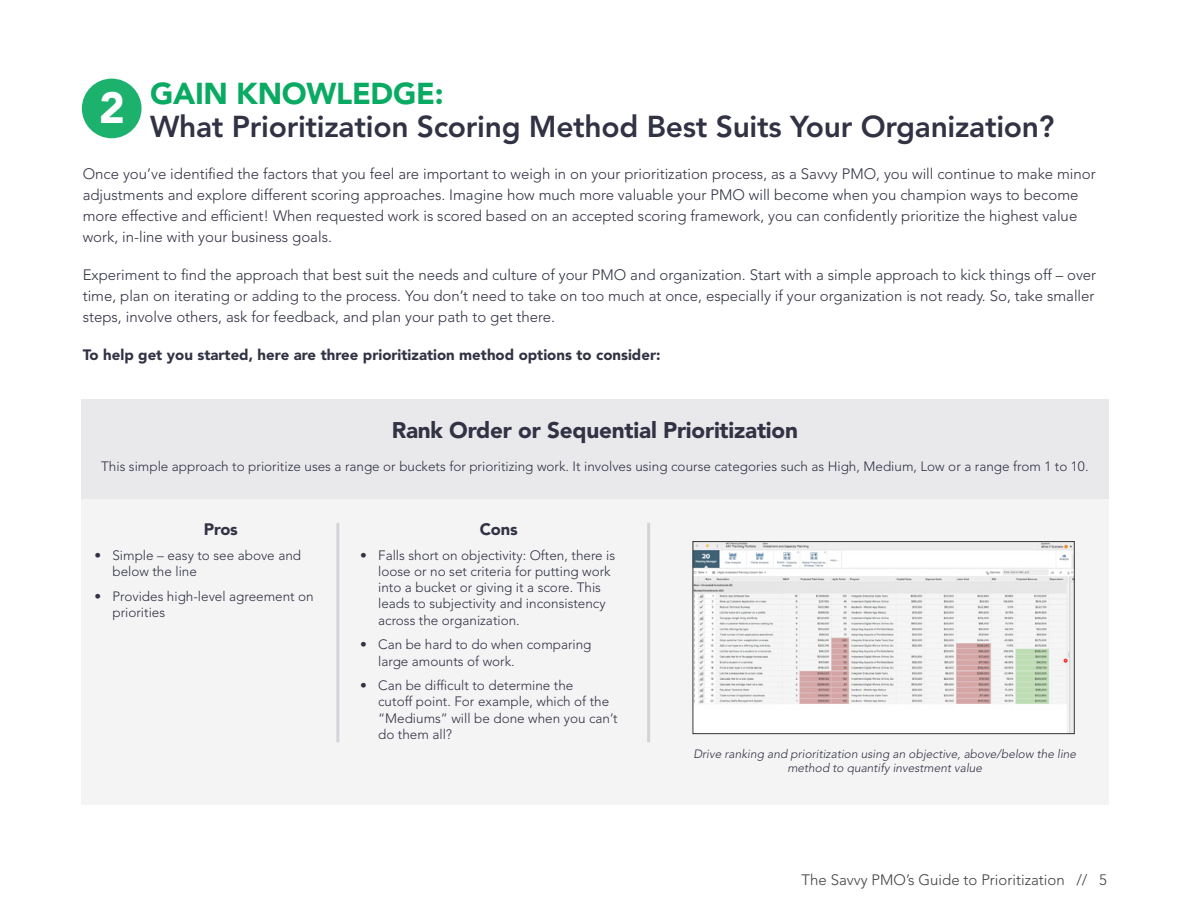
<style>
.page{position:relative;width:1188px;height:918px;background:#fff}
.page>*{position:absolute;margin:0;border:0;box-sizing:border-box;transform-origin:0 0}
.t1{font:900 43.5px "Avenir LT Std";color:#fff}
.t2{font:800 30px "Avenir LT Std";letter-spacing:-.01em;color:#313244}
.t3{font:900 30px "Avenir LT Std";letter-spacing:-.01em;color:#09aa61}
.t4{font:900 22.5px "Avenir LT Std";letter-spacing:-.01em;color:#313244}
.t5{font:900 16.5px "Avenir LT Std";letter-spacing:-.01em;color:#313244}
.t6{font:300 15px/21px "Avenir LT Std";color:#313244}
.t7{font:900 15px "Avenir LT Std";color:#313244}
.t8{font:300 15px "Avenir LT Std";color:#414042}
.t9{font:300 13.5px/16.2px "Avenir LT Std";color:#313244}
.t10{font:italic 300 12px/14.4px "Avenir LT Std";color:#313244;text-align:center}
</style>
<div class="page">
<div style="left:81px;top:495px;width:1027px;height:309px;background:#f4f4f5"></div>
<div style="left:81px;top:399px;width:1027px;height:99px;background:#e9e9ec"></div>
<img style="left:695px;top:543px;width:377px;height:189px">
<div style="left:693px;top:541px;width:381px;height:193px;border:1px solid #343433"></div>
<hr style="left:336px;top:523px;width:3px;height:219px;background:#d3d3d8">
<hr style="left:647px;top:523px;width:3px;height:219px;background:#d3d3d8">
<div style="left:82px;top:79px;width:60px;height:59px;background:#1db16e;border-radius:50%"></div>
<h2 class="t3" style="left:150px;top:75px;width:295px">GAIN KNOWLEDGE:</h2>
<h2 class="t2" style="left:150px;top:109px;width:906px">What Prioritization Scoring Method Best Suits Your Organization?</h2>
<p class="t6" style="left:83px;top:163px;width:1015px">Once you’ve identified the factors that you feel are important to weigh in on your prioritization process, as a Savvy PMO, you will continue to make minor adjustments and explore different scoring approaches. Imagine how much more valuable your PMO will become when you champion ways to become more effective and efficient! When requested work is scored based on an accepted scoring framework, you can confidently prioritize the highest value work, in-line with your business goals.</p>
<p class="t6" style="left:83px;top:264px;width:1015px;text-align:justify">Experiment to find the approach that best suit the needs and culture of your PMO and organization. Start with a simple approach to kick things off – over time, plan on iterating or adding to the process. You don’t need to take on too much at once, especially if your organization is not ready. So, take smaller steps, involve others, ask for feedback, and plan your path to get there.</p>
<p class="t7" style="left:83px;top:346px;width:579px">To help get you started, here are three prioritization method options to consider:</p>
<h1 class="t1" style="left:99px;top:82px;width:27px">2</h1>
<h3 class="t4" style="left:392px;top:416px;width:408px">Rank Order or Sequential Prioritization</h3>
<p class="t9" style="left:101px;top:458px;width:989px">This simple approach to prioritize uses a range or buckets for prioritizing work. It involves using course categories such as High, Medium, Low or a range from 1 to 10.</p>
<p class="t5" style="left:204px;top:519px;width:36px">Pros</p>
<p class="t9" style="left:112px;top:547px;width:190px;text-indent:-18px">• Simple – easy to see above and below the line</p>
<p class="t9" style="left:112px;top:588px;width:203px;text-indent:-18px">• Provides high-level agreement on priorities</p>
<p class="t5" style="left:480px;top:519px;width:39px">Cons</p>
<p class="t9" style="left:378px;top:547px;width:239px;text-indent:-18px">• Falls short on objectivity: Often, there is loose or no set criteria for putting work into a bucket or giving it a score. This leads to subjectivity and inconsistency across the organization.</p>
<p class="t9" style="left:378px;top:637px;width:215px;text-indent:-18px">• Can be hard to do when comparing large amounts of work.</p>
<p class="t9" style="left:378px;top:678px;width:241px;text-indent:-18px">• Can be difficult to determine the<br>cutoff point. For example, which of the “Mediums” will be done when you can’t do them all?</p>
<p class="t10" style="left:693px;top:747px;width:384px">Drive ranking and prioritization using an objective, above/below the line method to quantify investment value</p>
<p class="t8" style="left:802px;top:871px;width:307px">The Savvy PMO’s Guide to Prioritization // 5</p>
</div>
